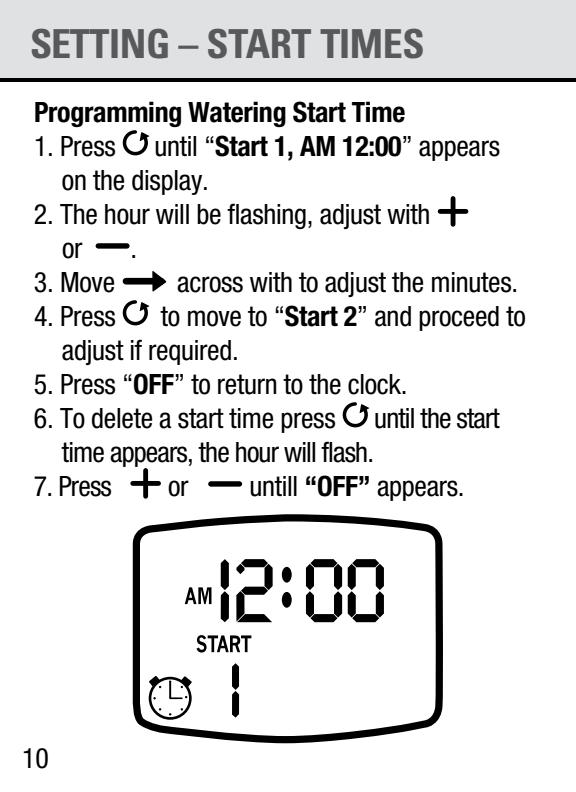
<style>
.page{position:relative;width:576px;height:792px;background:#fff}
.page>*{position:absolute;margin:0;border:0;box-sizing:border-box;transform-origin:0 0}
.t1{font:700 condensed 40px "Univers";color:#58595b}
.t2{font:condensed 28px/34px "Helvetica Neue";letter-spacing:-.01em;color:#000}
.t3{font:condensed 28px "Helvetica Neue";letter-spacing:-.03em;color:#000}
.t4{font:700 condensed 28px "Helvetica Neue";letter-spacing:-.01em;color:#000}
.s1{font-weight:700}
</style>
<div class="page">
<div style="left:0;top:0;width:576px;height:82px;background:#e0e1e2"></div>
<svg style="left:122px;top:130px;width:27px;height:26px"></svg>
<hr style="left:451px;top:199px;width:4px;height:25px;background:#000">
<div style="left:440px;top:209px;width:26px;height:5px;background:#000"></div>
<div style="left:98px;top:243px;width:29px;height:6px;background:#000"></div>
<div style="left:126px;top:278px;width:35px;height:7px;background:#000"></div>
<svg style="left:152px;top:271px;width:14px;height:21px"></svg>
<svg style="left:122px;top:300px;width:27px;height:26px"></svg>
<svg style="left:342px;top:402px;width:27px;height:26px"></svg>
<div style="left:143px;top:471px;width:5px;height:25px;background:#000"></div>
<div style="left:133px;top:481px;width:26px;height:5px;background:#000"></div>
<div style="left:211px;top:481px;width:29px;height:6px;background:#000"></div>
<svg style="left:132px;top:517px;width:311px;height:227px"></svg>
<svg style="left:221px;top:559px;width:8px;height:63px"></svg>
<svg style="left:236px;top:559px;width:37px;height:63px"></svg>
<svg style="left:306px;top:559px;width:36px;height:63px"></svg>
<svg style="left:348px;top:559px;width:36px;height:63px"></svg>
<svg style="left:232px;top:663px;width:7px;height:55px"></svg>
<div style="left:149px;top:677px;width:43px;height:43px;border:3px solid #000;border-radius:50%"></div>
<svg style="left:149px;top:676px;width:11px;height:11px"></svg>
<svg style="left:181px;top:676px;width:11px;height:11px"></svg>
<svg style="left:169px;top:681px;width:18px;height:18px"></svg>
<svg style="left:185px;top:587px;width:26px;height:17px"></svg>
<svg style="left:197px;top:635px;width:54px;height:18px"></svg>
<div style="left:282px;top:567px;width:10px;height:16px;background:#000;border-radius:50%"></div>
<div style="left:282px;top:592px;width:10px;height:16px;background:#000;border-radius:50%"></div>
<h1 class="t1" style="left:30px;top:19px;width:99px">SETTING</h1>
<h1 class="t1" style="left:179px;top:19px;width:182px">– START TIMES</h1>
<p class="t4" style="left:34px;top:95px;width:373px">Programming Watering Start Time</p>
<p class="t2" style="left:34px;top:129px;width:83px">1. Press</p>
<p class="t2" style="left:62px;top:129px;width:440px;text-indent:92px">until “<span class="s1">Start 1, AM 12:00</span>” appears on the display.</p>
<p class="t2" style="left:62px;top:197px;width:370px;text-indent:-28px">2. The hour will be flashing, adjust with or</p>
<p class="t2" style="left:130px;top:231px;width:8px">.</p>
<p class="t2" style="left:34px;top:265px;width:83px">3. Move</p>
<p class="t2" style="left:177px;top:265px;width:343px">across with to adjust the minutes.</p>
<p class="t2" style="left:34px;top:299px;width:83px">4. Press</p>
<p class="t2" style="left:62px;top:299px;width:465px;text-indent:99px">to move to “<span class="s1">Start 2</span>” and proceed to adjust if required.</p>
<p class="t2" style="left:34px;top:367px;width:375px">5. Press “<span class="s1">OFF</span>” to return to the clock.</p>
<p class="t2" style="left:34px;top:401px;width:303px">6. To delete a start time press</p>
<p class="t3" style="left:374px;top:402px;width:127px">until the start</p>
<p class="t3" style="left:62px;top:436px;width:314px">time appears, the hour will flash.</p>
<p class="t2" style="left:34px;top:469px;width:79px">7. Press</p>
<p class="t2" style="left:168px;top:469px;width:22px">or</p>
<p class="t2" style="left:249px;top:469px;width:217px">untill <span class="s1">“OFF”</span> appears.</p>
<p class="t2" style="left:22px;top:741px;width:28px">10</p>
</div>
